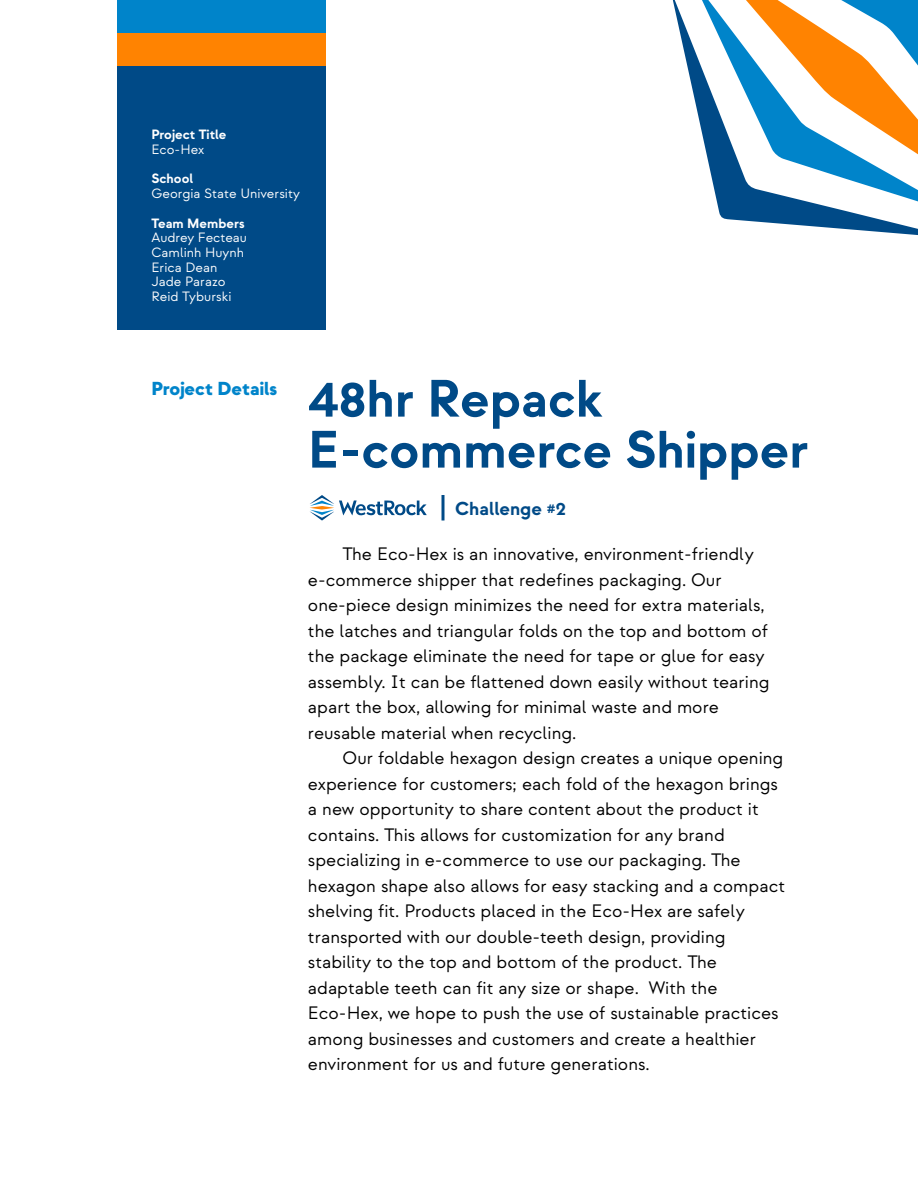
<style>
.page{position:relative;width:918px;height:1188px;background:#fff}
.page>*{position:absolute;margin:0;border:0;box-sizing:border-box;transform-origin:0 0}
.t1{font:700 52.5px/51px "Strawford";color:#004a87}
.t2{font:900 18.75px "Strawford";color:#0084ca}
.t3{font:700 18.75px "Strawford";color:#004a87}
.t4{font:18px/25.5px "Strawford";color:#000}
.t5{font:13.5px/14.7px "Strawford";color:#fff}
.t6{font:700 13.5px "Strawford";color:#fff}
</style>
<div class="page">
<div style="left:117px;top:0;width:209px;height:330px;background:#004a87"></div>
<svg style="left:673px;top:0;width:245px;height:235px"></svg>
<svg style="left:695px;top:0;width:223px;height:214px"></svg>
<svg style="left:310px;top:495px;width:117px;height:26px"></svg>
<div style="left:117px;top:0;width:208px;height:33px;background:#0084ca"></div>
<div style="left:117px;top:33px;width:208px;height:33px;background:#ff8301"></div>
<hr style="left:442px;top:495px;width:3px;height:25px;background:#004a87">
<p class="t6" style="left:151px;top:126px;width:77px">Project Title</p>
<p class="t5" style="left:151px;top:142px;width:55px">Eco-Hex</p>
<p class="t6" style="left:151px;top:171px;width:43px">School</p>
<p class="t5" style="left:151px;top:186px;width:150px">Georgia State University</p>
<p class="t6" style="left:151px;top:215px;width:95px">Team Members</p>
<p class="t5" style="left:151px;top:231px;width:97px">Audrey Fecteau<br>Camlinh Huynh<br>Erica Dean<br>Jade Parazo<br>Reid Tyburski</p>
<p class="t2" style="left:151px;top:377px;width:127px">Project Details</p>
<h1 class="t1" style="left:308px;top:374px;width:502px">48hr Repack<br>E-commerce Shipper</h1>
<p class="t3" style="left:455px;top:497px;width:112px">Challenge #2</p>
<p class="t4" style="left:308px;top:542px;width:463px;text-indent:35px">The Eco-Hex is an innovative, environment-friendly e-commerce shipper that redefines packaging. Our one-piece design minimizes the need for extra materials, the latches and triangular folds on the top and bottom of the package eliminate the need for tape or glue for easy assembly. It can be flattened down easily without tearing apart the box, allowing for minimal waste and more reusable material when recycling.</p>
<p class="t4" style="left:308px;top:746px;width:479px;text-indent:35px">Our foldable hexagon design creates a unique opening experience for customers; each fold of the hexagon brings a new opportunity to share content about the product it contains. This allows for customization for any brand specializing in e-commerce to use our packaging. The hexagon shape also allows for easy stacking and a compact shelving fit. Products placed in the Eco-Hex are safely transported with our double-teeth design, providing stability to the top and bottom of the product. The adaptable teeth can fit any size or shape. With the Eco-Hex, we hope to push the use of sustainable practices among businesses and customers and create a healthier environment for us and future generations.</p>
</div>
